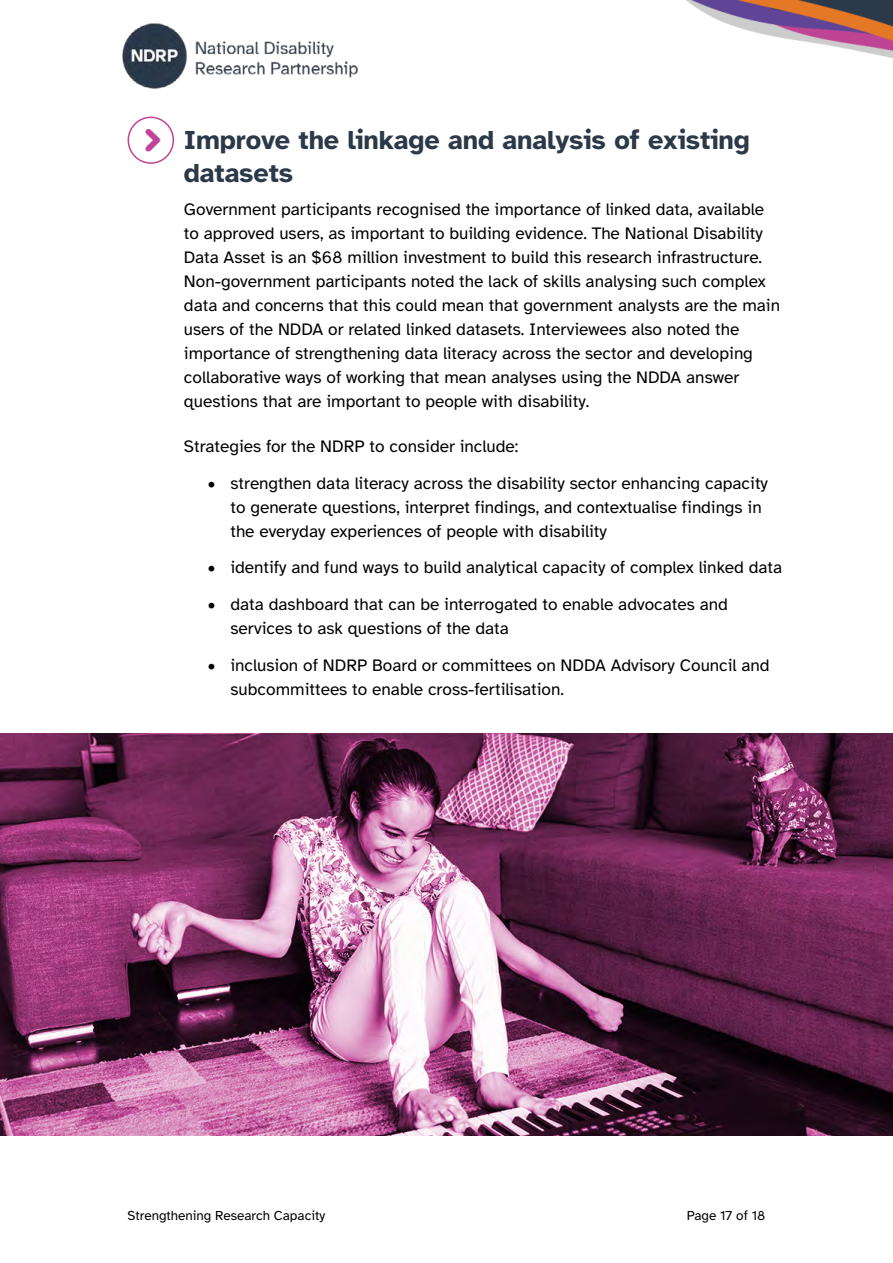
<style>
.page{position:relative;width:893px;height:1263px;background:#fff}
.page>*{position:absolute;margin:0;border:0;box-sizing:border-box;transform-origin:0 0}
.t1{font:700 27px/33px "Atkinson Hyperlegible";letter-spacing:-.005em;color:#2c3949}
.BODY{font:17.25px/24px "Atkinson Hyperlegible";color:#000}
.BODY_LESS_SPACE{font:17.25px "Atkinson Hyperlegible";color:#000}
.t2{font:13.5px "Atkinson Hyperlegible";color:#000}
</style>
<div class="page">
<img style="left:122px;top:23px;width:236px;height:66px">
<img style="left:686px;top:0;width:207px;height:58px">
<img style="left:128px;top:117px;width:45px;height:45px">
<div style="left:128px;top:117px;width:46px;height:47px;border:2px solid #bf4593;border-radius:50%"></div>
<img style="left:0;top:733px;width:893px;height:402px">
<h2 class="t1" style="left:184px;top:124px;width:568px">Improve the linkage and analysis of existing datasets</h2>
<p class="BODY" style="left:184px;top:197px;width:598px">Government participants recognised the importance of linked data, available to approved users, as important to building evidence. The National Disability Data Asset is an $68 million investment to build this research infrastructure.<br>Non-government participants noted the lack of skills analysing such complex data and concerns that this could mean that government analysts are the main users of the NDDA or related linked datasets. Interviewees also noted the importance of strengthening data literacy across the sector and developing collaborative ways of working that mean analyses using the NDDA answer questions that are important to people with disability.</p>
<p class="BODY_LESS_SPACE" style="left:184px;top:437px;width:336px">Strategies for the NDRP to consider include:</p>
<p class="BODY" style="left:230px;top:471px;width:539px;text-indent:-22px">• strengthen data literacy across the disability sector enhancing capacity to generate questions, interpret findings, and contextualise findings in the everyday experiences of people with disability</p>
<p class="BODY" style="left:208px;top:556px;width:576px">• identify and fund ways to build analytical capacity of complex linked data</p>
<p class="BODY" style="left:230px;top:593px;width:499px;text-indent:-22px">• data dashboard that can be interrogated to enable advocates and services to ask questions of the data</p>
<p class="BODY" style="left:230px;top:653px;width:541px;text-indent:-22px">• inclusion of NDRP Board or committees on NDDA Advisory Council and subcommittees to enable cross-fertilisation.</p>
<p class="t2" style="left:128px;top:1208px;width:199px">Strengthening Research Capacity</p>
<p class="t2" style="left:687px;top:1208px;width:80px">Page 17 of 18</p>
</div>
